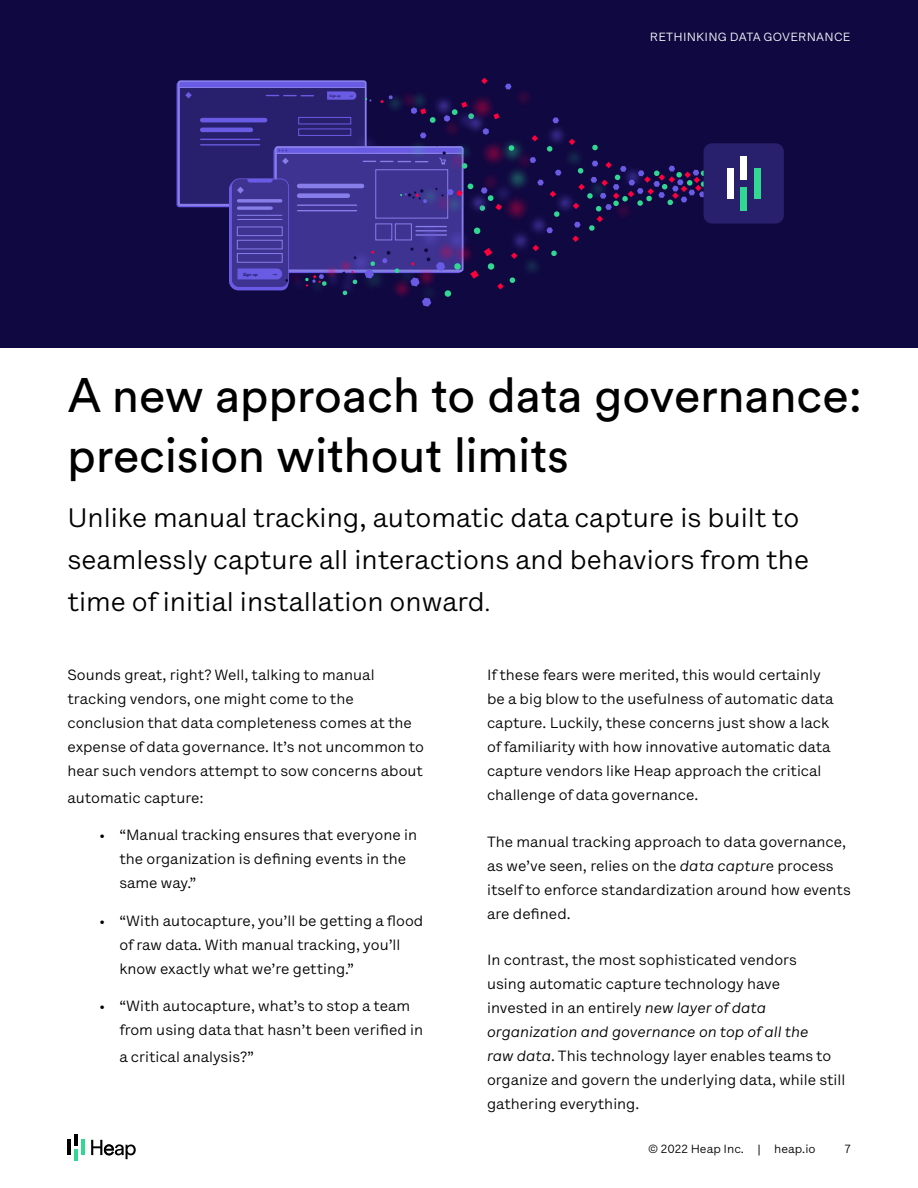
<style>
.page{position:relative;width:918px;height:1188px;background:#fff}
.page>*{position:absolute;margin:0;border:0;box-sizing:border-box;transform-origin:0 0}
.t1{font:48px/60px "Circular XX";color:#000}
.t2{font:27px/42px "Lettera Text LL";color:#000}
.t3{font:15px/24px "Lettera Text LL";color:#000}
.t4{font:12px "Lettera Text LL";letter-spacing:.02em;color:#fff}
.t5{font:12px "Lettera Text LL";color:#000}
.t6{font:4.35px "Circular XX";color:#100841}
.t7{font:3.3px "Circular XX";color:#100841}
.s1{font-size:21px}
.s2{font-style:italic}
</style>
<div class="page">
<div style="left:0;top:0;width:918px;height:68px;background:#100841"></div>
<div style="left:0;top:22px;width:918px;height:326px;background:#100841"></div>
<svg style="left:580px;top:144px;width:126px;height:87px"></svg>
<img style="left:522px;top:91px;width:8px;height:13px">
<img style="left:550px;top:118px;width:25px;height:27px">
<img style="left:526px;top:152px;width:54px;height:119px">
<img style="left:531px;top:135px;width:31px;height:117px">
<img style="left:522px;top:143px;width:15px;height:118px">
<svg style="left:177px;top:77px;width:345px;height:230px"></svg>
<div style="left:704px;top:143px;width:80px;height:81px;background:#29206d;border-radius:8px"></div>
<div style="left:727px;top:168px;width:6px;height:31px;background:#fff"></div>
<div style="left:741px;top:157px;width:6px;height:23px;background:#fff"></div>
<div style="left:741px;top:187px;width:6px;height:23px;background:#31d891"></div>
<div style="left:754px;top:168px;width:6px;height:31px;background:#31d891"></div>
<hr style="left:68px;top:1140px;width:3px;height:15px;background:#000">
<svg style="left:74px;top:1134px;width:3px;height:27px"></svg>
<hr style="left:81px;top:1140px;width:3px;height:15px;background:#31d891">
<svg style="left:91px;top:1140px;width:45px;height:19px"></svg>
<p class="t7" style="left:330px;top:93px;width:13px">Sign up</p>
<p class="t7" style="left:350px;top:93px;width:5px">→</p>
<p class="t6" style="left:243px;top:271px;width:16px">Sign up</p>
<p class="t6" style="left:272px;top:271px;width:6px">→</p>
<p class="t4" style="left:650px;top:29px;width:202px">RETHINKING DATA GOVERNANCE</p>
<h1 class="t1" style="left:68px;top:363px;width:796px">A new approach to data governance: precision without limits</h1>
<h2 class="t2" style="left:68px;top:497px;width:743px">Unlike manual tracking, automatic data capture is built to seamlessly capture all interactions and behaviors from the time of initial installation onward<span class="s1">.</span></h2>
<p class="t3" style="left:68px;top:663px;width:358px">Sounds great, right? Well, talking to manual tracking vendors, one might come to the conclusion that data completeness comes at the expense of data governance. It’s not uncommon to hear such vendors attempt to sow concerns about</p>
<p class="t3" style="left:68px;top:786px;width:138px">automatic capture:</p>
<p class="t3" style="left:119px;top:823px;width:299px;text-indent:-20px">• “Manual tracking ensures that everyone in the organization is defining events in the same way.”</p>
<p class="t3" style="left:119px;top:909px;width:305px;text-indent:-20px">• “With autocapture, you’ll be getting a flood of raw data. With manual tracking, you’ll know exactly what we’re getting.”</p>
<p class="t3" style="left:119px;top:994px;width:305px;text-indent:-20px">• “With autocapture, what’s to stop a team from using data that hasn’t been verified in</p>
<p class="t3" style="left:119px;top:1045px;width:136px">a critical analysis?”</p>
<p class="t3" style="left:487px;top:663px;width:348px">If these fears were merited, this would certainly be a big blow to the usefulness of automatic data capture. Luckily, these concerns just show a lack of familiarity with how innovative automatic data capture vendors like Heap approach the critical challenge of data governance.</p>
<p class="t3" style="left:487px;top:829px;width:365px">The manual tracking approach to data governance, as we’ve seen, relies on the <span class="s2">data captur</span>e process itself to enforce standardization around how events are defined.</p>
<p class="t3" style="left:487px;top:948px;width:360px">In contrast, the most sophisticated vendors<br>using automatic capture technology have<br>invested in an entirely <span class="s2">new layer of data organization and governance on top of all the<br>raw data</span>. This technology layer enables teams to organize and govern the underlying data, while still gathering everything.</p>
<p class="t5" style="left:648px;top:1142px;width:169px">© 2022 Heap Inc. | heap.io</p>
<p class="t5" style="left:845px;top:1142px;width:7px">7</p>
</div>
